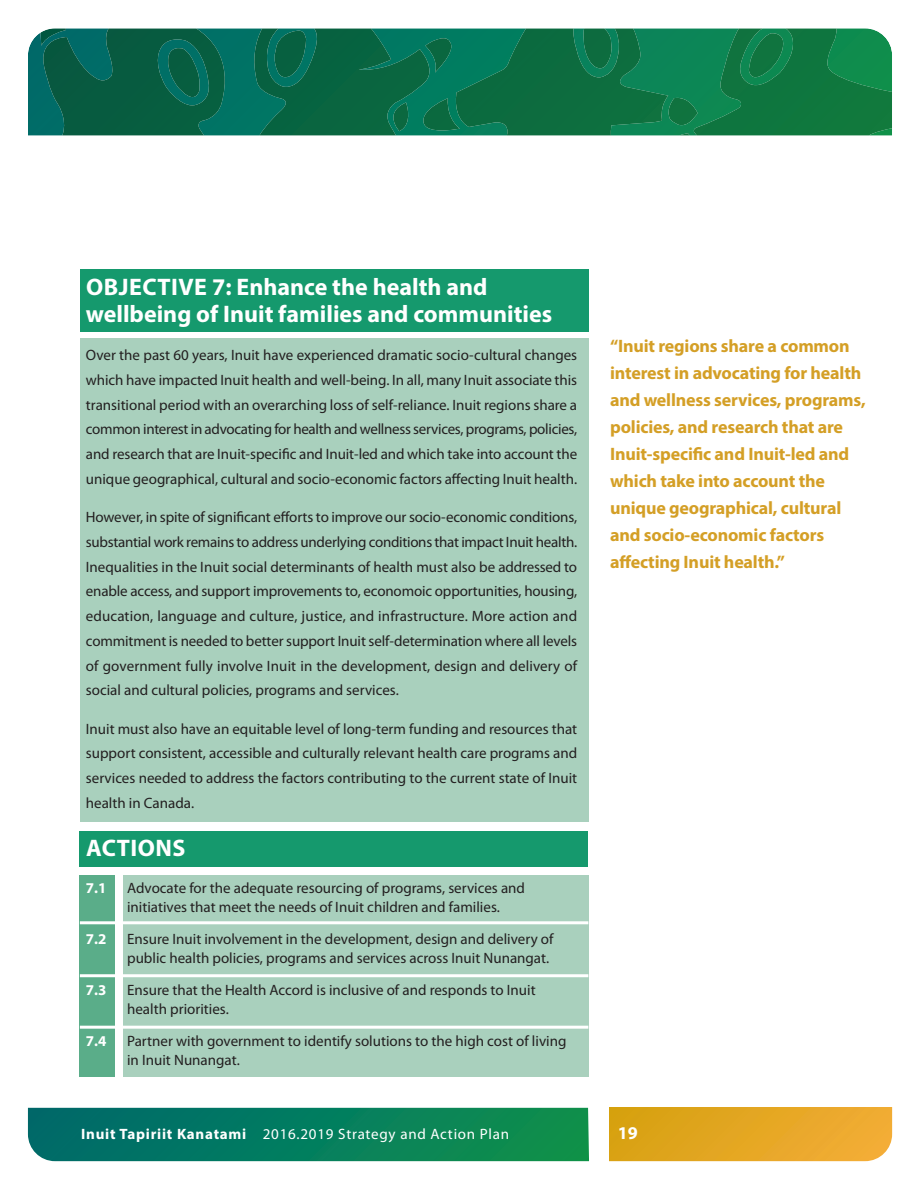
<style>
.page{position:relative;width:918px;height:1188px;background:#fff}
.page>*{position:absolute;margin:0;border:0;box-sizing:border-box;transform-origin:0 0}
.t1{font:700 24px/27px "Myriad Pro";color:#fff}
.t2{font:700 24px "Myriad Pro";letter-spacing:.02em;color:#fff}
.t3{font:700 18px/27px "Myriad Pro";letter-spacing:-.01em;color:#d49f26}
.t4{font:700 18px "Myriad Pro";color:#fff}
.t5{font:15px/24.8px "Myriad Pro";color:#231f20}
.t6{font:15px "Myriad Pro";letter-spacing:.05em;color:#fff}
.t7{font:700 15px "Myriad Pro";color:#fff}
.s1{font-weight:700}
</style>
<div class="page">
<svg style="left:609px;top:1108px;width:283px;height:53px;background:#e4a725"></svg>
<svg style="left:28px;top:1108px;width:561px;height:53px;background:#077d5d"></svg>
<svg style="left:28px;top:28px;width:223px;height:107px;background:#0b766c"></svg>
<svg style="left:36px;top:28px;width:197px;height:107px;background:#08634e"></svg>
<svg style="left:251px;top:28px;width:641px;height:107px;background:#0d754a"></svg>
<div style="left:80px;top:339px;width:508px;height:483px;background:#a9d0bd"></div>
<div style="left:80px;top:875px;width:35px;height:202px;background:#5aad89"></div>
<div style="left:123px;top:875px;width:465px;height:202px;background:#a9d0bd"></div>
<div style="left:80px;top:831px;width:508px;height:36px;background:#15996d"></div>
<div style="left:80px;top:269px;width:508px;height:63px;background:#15996d"></div>
<hr style="left:80px;top:921px;width:508px;height:3px;background:#fff">
<hr style="left:80px;top:974px;width:508px;height:3px;background:#fff">
<hr style="left:80px;top:1026px;width:508px;height:3px;background:#fff">
<h1 class="t1" style="left:86px;top:275px;width:468px">ObjeCTIve 7: enhance the health and wellbeing of Inuit families and communities</h1>
<p class="t5" style="left:86px;top:344px;width:493px;text-align:justify">Over the past 60 years, Inuit have experienced dramatic socio-cultural changes which have impacted Inuit health and well-being. In all, many Inuit associate this transitional period with an overarching loss of self-reliance. Inuit regions share a common interest in advocating for health and wellness services, programs, policies, and research that are Inuit-specific and Inuit-led and which take into account the unique geographical, cultural and socio-economic factors affecting Inuit health.</p>
<p class="t5" style="left:86px;top:506px;width:493px;text-align:justify">However, in spite of significant efforts to improve our socio-economic conditions, substantial work remains to address underlying conditions that impact Inuit health.<br>Inequalities in the Inuit social determinants of health must also be addressed to enable access, and support improvements to, economoic opportunities, housing, education, language and culture, justice, and infrastructure. More action and commitment is needed to better support Inuit self-determination where all levels of government fully involve Inuit in the development, design and delivery of social and cultural policies, programs and services.</p>
<p class="t5" style="left:86px;top:718px;width:493px;text-align:justify">Inuit must also have an equitable level of long-term funding and resources that support consistent, accessible and culturally relevant health care programs and services needed to address the factors contributing to the current state of Inuit health in Canada.</p>
<h1 class="t2" style="left:86px;top:839px;width:101px">ACTIONS</h1>
<p class="t7" style="left:86px;top:883px;width:22px">7.1</p>
<p class="t5" style="left:127px;top:880px;width:399px;line-height:18.8px">Advocate for the adequate resourcing of programs, services and initiatives that meet the needs of Inuit children and families.</p>
<p class="t7" style="left:86px;top:934px;width:22px">7.2</p>
<p class="t5" style="left:127px;top:931px;width:428px;line-height:18.8px">Ensure Inuit involvement in the development, design and delivery of public health policies, programs and services across Inuit Nunangat.</p>
<p class="t7" style="left:86px;top:985px;width:22px">7.3</p>
<p class="t5" style="left:127px;top:982px;width:410px;line-height:18.8px">Ensure that the Health Accord is inclusive of and responds to Inuit health priorities.</p>
<p class="t7" style="left:86px;top:1036px;width:22px">7.4</p>
<p class="t5" style="left:127px;top:1033px;width:441px;line-height:18.8px">Partner with government to identify solutions to the high cost of living in Inuit Nunangat.</p>
<p class="t3" style="left:610px;top:334px;width:257px">“Inuit regions share a common interest in advocating for health and wellness services, programs, policies, and research that are<br>Inuit-specific and Inuit-led and which take into account the unique geographical, cultural and socio-economic factors affecting Inuit health.”</p>
<p class="t6" style="left:81px;top:1128px;width:430px"><span class="s1">Inuit Tapiriit Kanatami</span> 2016.2019 Strategy and Action Plan</p>
<p class="t4" style="left:618px;top:1127px;width:21px">19</p>
</div>
